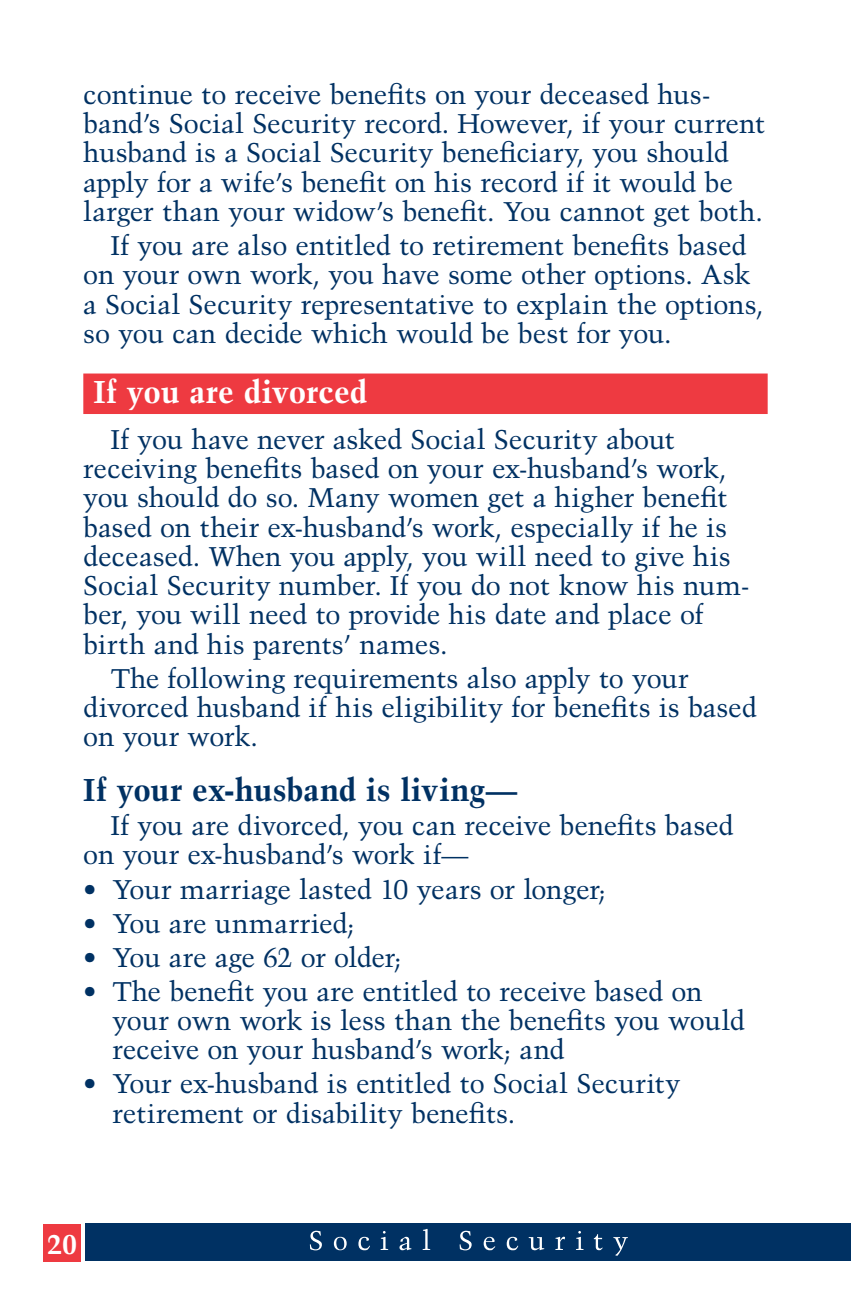
<style>
.page{position:relative;width:851px;height:1296px;background:#fff}
.page>*{position:absolute;margin:0;border:0;box-sizing:border-box;transform-origin:0 0}
.Header2{font:700 31.5px "Trump Mediaeval";color:#003163}
.Header1_1line{font:700 31.5px "Trump Mediaeval";color:#fff}
.paragraph_format{font:27px/29.2px "Trump Mediaeval";letter-spacing:-.005em;color:#003163}
._1st_bullet{font:27px/29.2px "Trump Mediaeval";letter-spacing:-.01em;color:#003163}
._1st_bullet-2{font:27px "Trump Mediaeval";letter-spacing:.01em;color:#003163}
.t1{font:700 27px "Trump Mediaeval";color:#fff}
</style>
<div class="page">
<div style="left:86px;top:1223px;width:764px;height:38px;background:#003163"></div>
<svg style="left:310px;top:1229px;width:317px;height:27px"></svg>
<div style="left:83px;top:374px;width:684px;height:40px;background:#ee3a41"></div>
<div style="left:43px;top:1224px;width:38px;height:37px;background:#ee3a41"></div>
<p class="paragraph_format" style="left:83px;top:80px;width:683px">continue to receive benefits on your deceased hus&shy;band’s Social Security record. However, if your current husband is a Social Security beneficiary, you should apply for a wife’s benefit on his record if it would be larger than your widow’s benefit. You cannot get both.</p>
<p class="paragraph_format" style="left:83px;top:231px;width:681px;text-indent:27px">If you are also entitled to retirement benefits based on your own work, you have some other options. Ask a Social Security representative to explain the options, so you can decide which would be best for you.</p>
<h1 class="Header1_1line" style="left:93px;top:373px;width:275px">If you are divorced</h1>
<p class="paragraph_format" style="left:83px;top:425px;width:668px;text-indent:27px">If you have never asked Social Security about receiving benefits based on your ex-husband’s work, you should do so. Many women get a higher benefit based on their ex-husband’s work, especially if he is deceased. When you apply, you will need to give his Social Security number. If you do not know his num&shy;ber, you will need to provide his date and place of birth and his parents’ names.</p>
<p class="paragraph_format" style="left:83px;top:663px;width:675px;text-indent:27px">The following requirements also apply to your divorced husband if his eligibility for benefits is based on your work.</p>
<h2 class="Header2" style="left:83px;top:770px;width:435px">If your ex-husband is living—</h2>
<p class="paragraph_format" style="left:83px;top:811px;width:651px;text-indent:27px">If you are divorced, you can receive benefits based on your ex-husband’s work if—</p>
<p class="_1st_bullet" style="left:83px;top:874px;width:524px">• Your marriage lasted 10 years or longer;</p>
<p class="_1st_bullet-2" style="left:83px;top:907px;width:273px">• You are unmarried;</p>
<p class="_1st_bullet" style="left:83px;top:942px;width:320px">• You are age 62 or older;</p>
<p class="_1st_bullet" style="left:112px;top:976px;width:633px;text-indent:-29px">• The benefit you are entitled to receive based on your own work is less than the benefits you would receive on your husband’s work; and</p>
<p class="_1st_bullet" style="left:112px;top:1069px;width:569px;text-indent:-29px">• Your ex-husband is entitled to Social Security retirement or disability benefits.</p>
<p class="t1" style="left:47px;top:1227px;width:32px">20</p>
</div>
